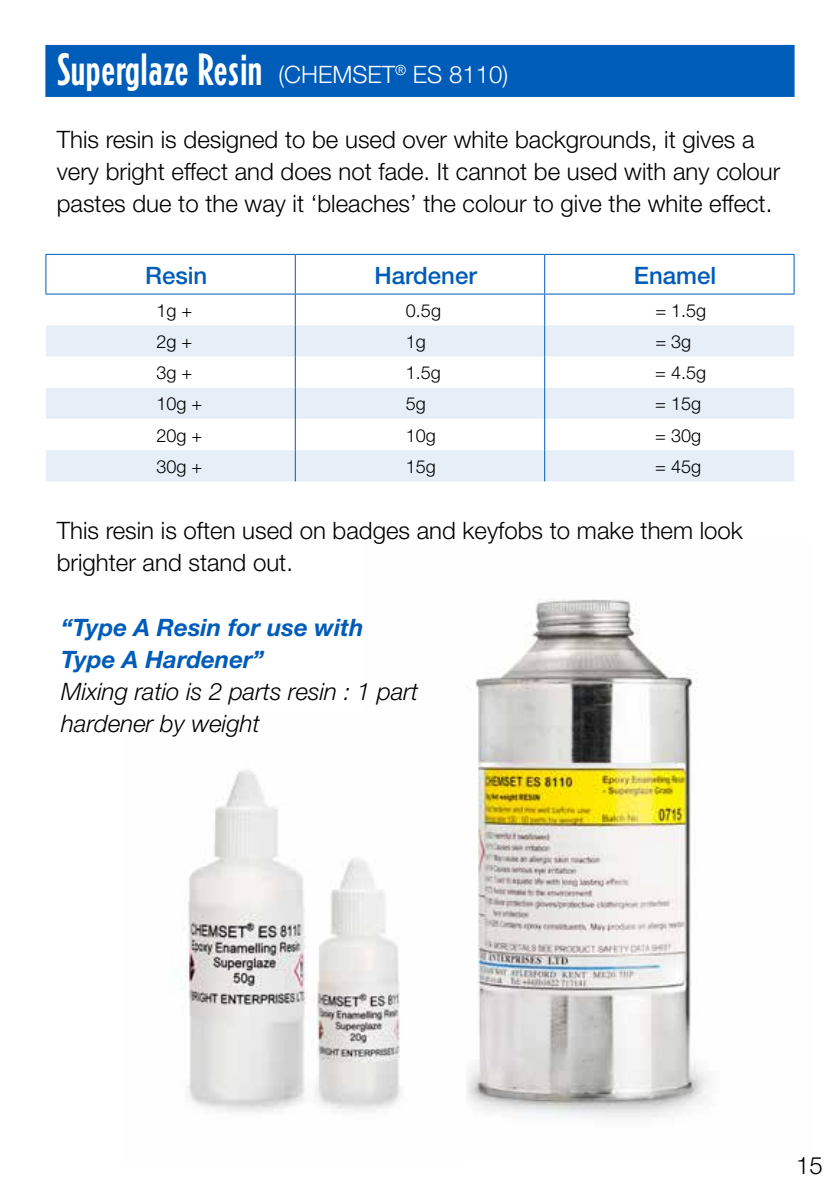
<style>
.page{position:relative;width:840px;height:1191px;background:#fff}
.page>*{position:absolute;margin:0;border:0;box-sizing:border-box;transform-origin:0 0}
.t1{font:500 condensed 44px "AT Erbar";color:#fff}
.t2{font:300 24px/32px "Helvetica Neue";color:#000}
.t3{font:italic 300 24px/32px "Helvetica Neue";color:#000}
.t4{font:italic 700 24px/32px "Helvetica Neue";color:#005cb9}
.t5{font:500 24px "Helvetica Neue";color:#005cb9}
.t6{font:300 18px "Helvetica Neue";color:#000}
.s1{font-family:"Helvetica Neue";font-weight:300;font-stretch:normal;font-size:24px}
</style>
<div class="page">
<img style="left:466px;top:599px;width:243px;height:518px">
<div style="left:45px;top:45px;width:749px;height:52px;background:#005cb9"></div>
<svg style="left:46px;top:325px;width:747px;height:156px;fill:#e6eff8"></svg>
<hr style="left:294px;top:294px;width:1px;height:31px;background:#005cb9">
<hr style="left:544px;top:294px;width:1px;height:31px;background:#005cb9">
<hr style="left:294px;top:325px;width:1px;height:31px;background:#005cb9">
<hr style="left:544px;top:325px;width:1px;height:31px;background:#005cb9">
<hr style="left:294px;top:356px;width:1px;height:32px;background:#005cb9">
<hr style="left:544px;top:356px;width:1px;height:32px;background:#005cb9">
<hr style="left:294px;top:388px;width:1px;height:31px;background:#005cb9">
<hr style="left:544px;top:388px;width:1px;height:31px;background:#005cb9">
<hr style="left:294px;top:419px;width:1px;height:31px;background:#005cb9">
<hr style="left:544px;top:419px;width:1px;height:31px;background:#005cb9">
<hr style="left:294px;top:450px;width:1px;height:31px;background:#005cb9">
<hr style="left:544px;top:450px;width:1px;height:31px;background:#005cb9">
<hr style="left:45px;top:254px;width:250px;height:1px;background:#005cb9">
<hr style="left:45px;top:255px;width:1px;height:38px;background:#005cb9">
<hr style="left:295px;top:254px;width:249px;height:1px;background:#005cb9">
<hr style="left:294px;top:255px;width:1px;height:38px;background:#005cb9">
<hr style="left:544px;top:254px;width:250px;height:1px;background:#005cb9">
<hr style="left:544px;top:255px;width:1px;height:38px;background:#005cb9">
<hr style="left:793px;top:255px;width:1px;height:38px;background:#005cb9">
<hr style="left:45px;top:293px;width:250px;height:1px;background:#005cb9">
<hr style="left:295px;top:293px;width:249px;height:1px;background:#005cb9">
<hr style="left:544px;top:293px;width:250px;height:1px;background:#005cb9">
<img style="left:181px;top:769px;width:219px;height:343px">
<h1 class="t1" style="left:57px;top:43px;width:453px">Superglaze Resin <span class="s1">(CHEMSET</span><sup>®</sup> <span class="s1">ES 8110)</span></h1>
<p class="t2" style="left:57px;top:123px;width:724px">This resin is designed to be used over white backgrounds, it gives a very bright effect and does not fade. It cannot be used with any colour pastes due to the way it ‘bleaches’ the colour to give the white effect.</p>
<p class="t5" style="left:145px;top:261px;width:64px">Resin</p>
<p class="t5" style="left:374px;top:261px;width:104px">Hardener</p>
<p class="t5" style="left:633px;top:261px;width:84px">Enamel</p>
<p class="t6" style="left:156px;top:299px;width:37px">1g +</p>
<p class="t6" style="left:406px;top:299px;width:37px">0.5g</p>
<p class="t6" style="left:655px;top:299px;width:52px">= 1.5g</p>
<p class="t6" style="left:156px;top:330px;width:37px">2g +</p>
<p class="t6" style="left:405px;top:330px;width:22px">1g</p>
<p class="t6" style="left:655px;top:330px;width:37px">= 3g</p>
<p class="t6" style="left:156px;top:362px;width:37px">3g +</p>
<p class="t6" style="left:405px;top:362px;width:37px">1.5g</p>
<p class="t6" style="left:655px;top:362px;width:52px">= 4.5g</p>
<p class="t6" style="left:156px;top:393px;width:47px">10g +</p>
<p class="t6" style="left:405px;top:393px;width:22px">5g</p>
<p class="t6" style="left:655px;top:393px;width:47px">= 15g</p>
<p class="t6" style="left:156px;top:424px;width:47px">20g +</p>
<p class="t6" style="left:405px;top:424px;width:32px">10g</p>
<p class="t6" style="left:655px;top:424px;width:47px">= 30g</p>
<p class="t6" style="left:156px;top:455px;width:47px">30g +</p>
<p class="t6" style="left:405px;top:455px;width:32px">15g</p>
<p class="t6" style="left:655px;top:455px;width:47px">= 45g</p>
<p class="t2" style="left:57px;top:514px;width:687px">This resin is often used on badges and keyfobs to make them look brighter and stand out.</p>
<p class="t4" style="left:61px;top:611px;width:304px">“Type A Resin for use with<br>Type A Hardener”</p>
<p class="t3" style="left:61px;top:675px;width:358px">Mixing ratio is 2 parts resin : 1 part hardener by weight</p>
<p class="t2" style="left:795px;top:1148px;width:28px">15</p>
</div>
